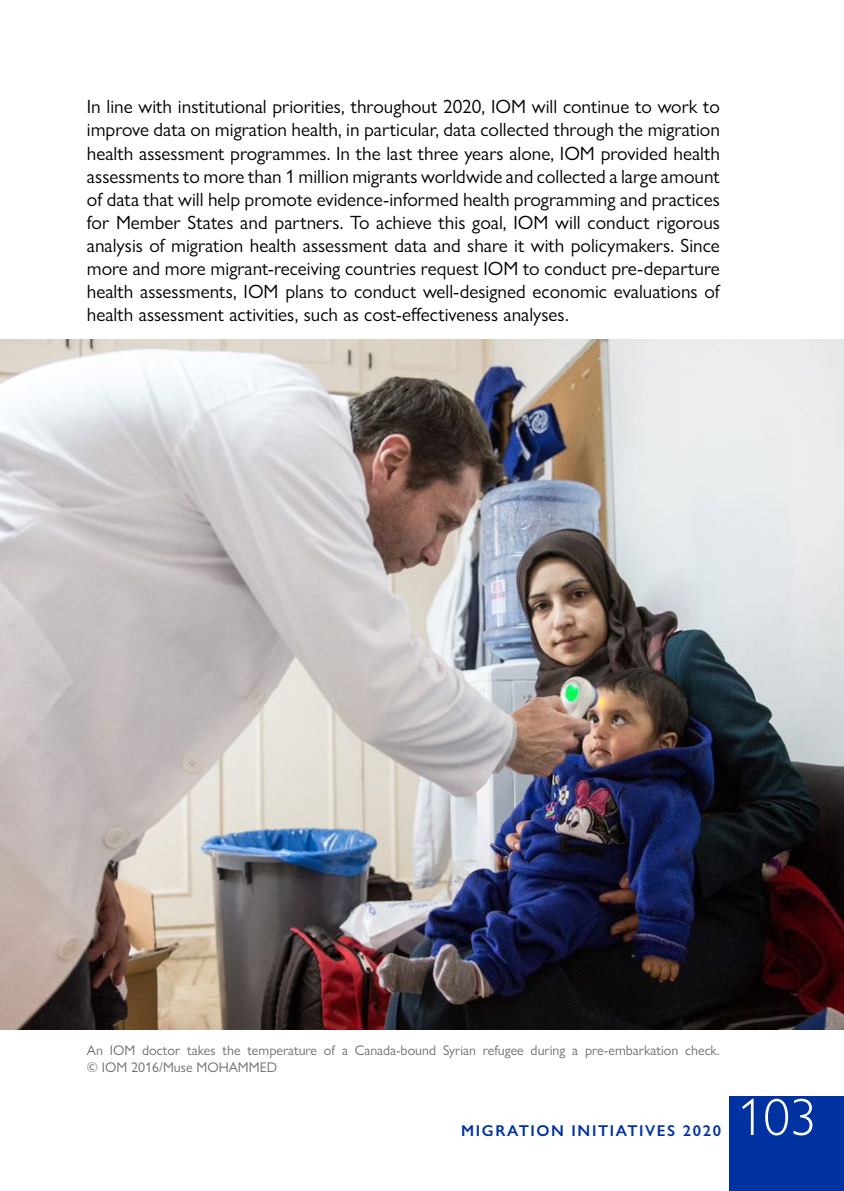
<style>
.page{position:relative;width:844px;height:1191px;background:#fff}
.page>*{position:absolute;margin:0;border:0;box-sizing:border-box;transform-origin:0 0}
.t1{font:300 52.5px "Gill Sans Nova";color:#fff}
.t2{font:19.25px/23.1px "Gill Sans Nova";color:#000;text-align:justify}
.t3{font:600 15.75px "Gill Sans Nova";letter-spacing:.1em;color:#0033a1}
.t4{font:14px/16.8px "Gill Sans Nova";color:#6d6e71}
</style>
<div class="page">
<div style="left:729px;top:1096px;width:114px;height:95px;background:#0033a1"></div>
<img style="left:0;top:340px;width:843px;height:689px">
<p class="t2" style="left:87px;top:95px;width:634px">In line with institutional priorities, throughout 2020, IOM will continue to work to improve data on migration health, in particular, data collected through the migration health assessment programmes. In the last three years alone, IOM provided health assessments to more than 1 million migrants worldwide and collected a large amount of data that will help promote evidence-informed health programming and practices for Member States and partners. To achieve this goal, IOM will conduct rigorous analysis of migration health assessment data and share it with policymakers. Since more and more migrant-receiving countries request IOM to conduct pre-departure health assessments, IOM plans to conduct well-designed economic evaluations of health assessment activities, such as cost-effectiveness analyses.</p>
<p class="t4" style="left:87px;top:1041px;width:634px">An IOM doctor takes the temperature of a Canada-bound Syrian refugee during a pre-embarkation check. © IOM 2016/Muse MOHAMMED</p>
<p class="t3" style="left:461px;top:1121px;width:261px">MIGRATION INITIATIVES 2020</p>
<h1 class="t1" style="left:737px;top:1085px;width:80px">103</h1>
</div>
